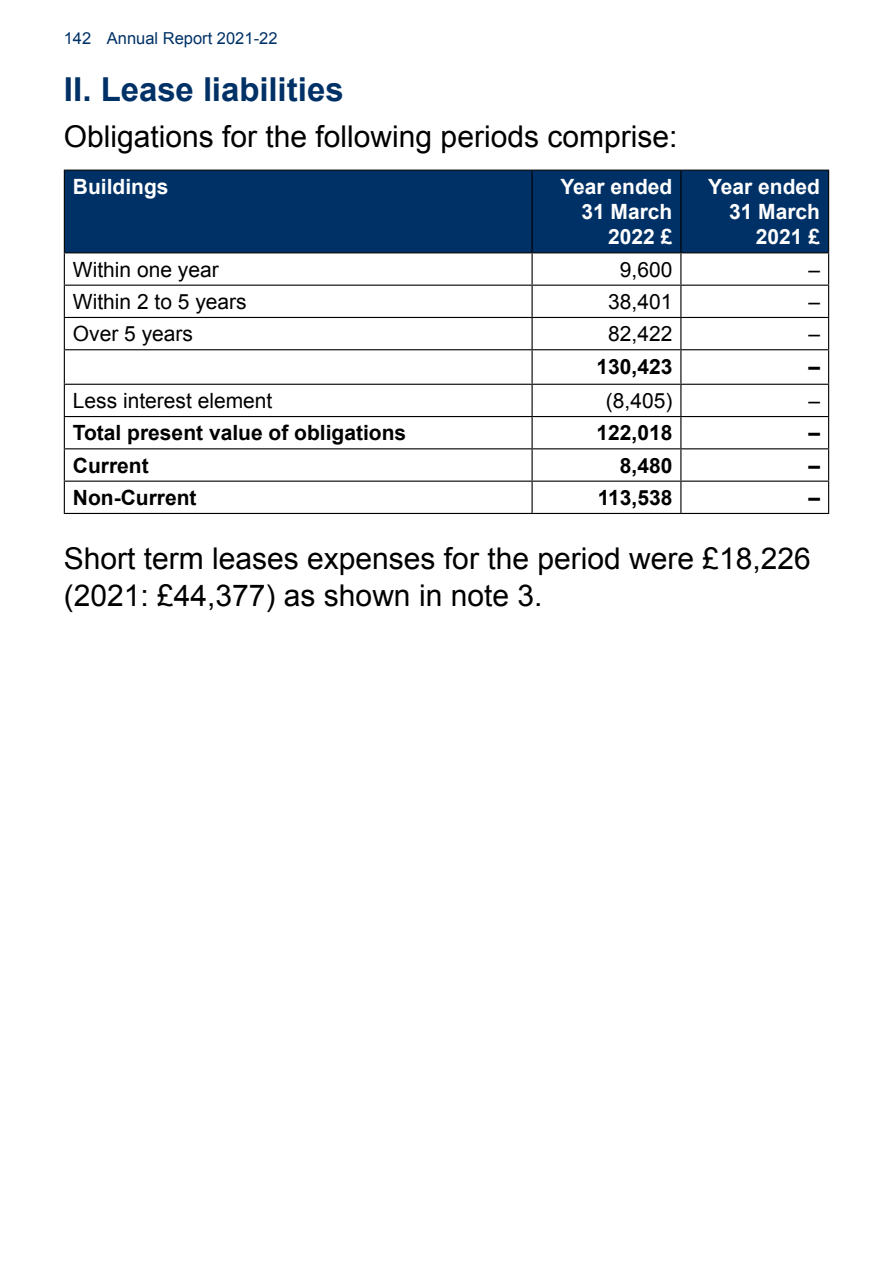
<style>
.page{position:relative;width:893px;height:1263px;background:#fff}
.page>*{position:absolute;margin:0;border:0;box-sizing:border-box;transform-origin:0 0}
.Heading_4{font:700 33px "Arial";color:#003166}
.Body_Text{font:30px/37.5px "Arial";color:#000}
.Table_Left{font:21px "Arial";color:#000}
.ColHead{font:700 21px/25.2px "Arial";color:#fff;text-align:right}
.Table_Left-2{font:700 21px "Arial";color:#000}
.Table_Right{font:700 21px "Arial";color:#000}
.Table_Right-2{font:21px "Arial";color:#000}
.t1{font:16.5px "Arial";color:#003166}
</style>
<div class="page">
<div style="left:65px;top:171px;width:763px;height:81px;background:#003166"></div>
<hr style="left:680px;top:171px;width:1px;height:81px;background:#000">
<hr style="left:680px;top:253px;width:1px;height:32px;background:#000">
<hr style="left:680px;top:286px;width:1px;height:31px;background:#000">
<hr style="left:680px;top:318px;width:1px;height:31px;background:#000">
<hr style="left:680px;top:350px;width:1px;height:34px;background:#000">
<hr style="left:680px;top:385px;width:1px;height:31px;background:#000">
<hr style="left:680px;top:417px;width:1px;height:31px;background:#000">
<hr style="left:680px;top:449px;width:1px;height:32px;background:#000">
<hr style="left:680px;top:482px;width:1px;height:31px;background:#000">
<hr style="left:64px;top:253px;width:1px;height:32px;background:#000">
<hr style="left:64px;top:286px;width:1px;height:31px;background:#000">
<hr style="left:828px;top:253px;width:1px;height:32px;background:#000">
<hr style="left:828px;top:286px;width:1px;height:31px;background:#000">
<hr style="left:828px;top:318px;width:1px;height:31px;background:#000">
<hr style="left:828px;top:385px;width:1px;height:31px;background:#000">
<hr style="left:828px;top:417px;width:1px;height:31px;background:#000">
<hr style="left:828px;top:449px;width:1px;height:32px;background:#000">
<hr style="left:828px;top:482px;width:1px;height:31px;background:#000">
<hr style="left:531px;top:171px;width:2px;height:81px;background:#000">
<hr style="left:531px;top:253px;width:2px;height:32px;background:#000">
<hr style="left:531px;top:286px;width:2px;height:31px;background:#000">
<hr style="left:64px;top:170px;width:468px;height:1px;background:#000">
<hr style="left:64px;top:171px;width:1px;height:81px;background:#000">
<hr style="left:532px;top:170px;width:149px;height:1px;background:#000">
<hr style="left:681px;top:170px;width:148px;height:1px;background:#000">
<hr style="left:828px;top:171px;width:1px;height:81px;background:#000">
<hr style="left:64px;top:252px;width:468px;height:1px;background:#000">
<hr style="left:532px;top:252px;width:149px;height:1px;background:#000">
<hr style="left:681px;top:252px;width:148px;height:1px;background:#000">
<hr style="left:64px;top:318px;width:1px;height:31px;background:#000">
<hr style="left:64px;top:350px;width:1px;height:34px;background:#000">
<hr style="left:64px;top:385px;width:1px;height:31px;background:#000">
<hr style="left:64px;top:417px;width:1px;height:31px;background:#000">
<hr style="left:64px;top:449px;width:1px;height:32px;background:#000">
<hr style="left:64px;top:482px;width:1px;height:31px;background:#000">
<hr style="left:64px;top:513px;width:468px;height:1px;background:#000">
<hr style="left:531px;top:318px;width:2px;height:31px;background:#000">
<hr style="left:531px;top:385px;width:2px;height:31px;background:#000">
<hr style="left:531px;top:417px;width:2px;height:31px;background:#000">
<hr style="left:531px;top:449px;width:2px;height:32px;background:#000">
<hr style="left:531px;top:482px;width:2px;height:31px;background:#000">
<hr style="left:531px;top:350px;width:2px;height:34px;background:#000">
<hr style="left:828px;top:350px;width:1px;height:34px;background:#000">
<hr style="left:532px;top:513px;width:149px;height:1px;background:#000">
<hr style="left:681px;top:513px;width:148px;height:1px;background:#000">
<hr style="left:64px;top:285px;width:468px;height:1px;background:#000">
<hr style="left:532px;top:285px;width:149px;height:1px;background:#000">
<hr style="left:681px;top:285px;width:148px;height:1px;background:#000">
<hr style="left:64px;top:317px;width:468px;height:1px;background:#000">
<hr style="left:532px;top:317px;width:149px;height:1px;background:#000">
<hr style="left:681px;top:317px;width:148px;height:1px;background:#000">
<hr style="left:64px;top:349px;width:468px;height:1px;background:#000">
<hr style="left:532px;top:349px;width:149px;height:1px;background:#000">
<hr style="left:681px;top:349px;width:148px;height:1px;background:#000">
<hr style="left:64px;top:384px;width:468px;height:1px;background:#000">
<hr style="left:532px;top:384px;width:149px;height:1px;background:#000">
<hr style="left:681px;top:384px;width:148px;height:1px;background:#000">
<hr style="left:64px;top:416px;width:468px;height:1px;background:#000">
<hr style="left:532px;top:416px;width:149px;height:1px;background:#000">
<hr style="left:681px;top:416px;width:148px;height:1px;background:#000">
<hr style="left:64px;top:448px;width:468px;height:1px;background:#000">
<hr style="left:532px;top:448px;width:149px;height:1px;background:#000">
<hr style="left:681px;top:448px;width:148px;height:1px;background:#000">
<hr style="left:64px;top:481px;width:468px;height:1px;background:#000">
<hr style="left:532px;top:481px;width:149px;height:1px;background:#000">
<hr style="left:681px;top:481px;width:148px;height:1px;background:#000">
<p class="t1" style="left:64px;top:28px;width:215px">142 Annual Report 2021-22</p>
<p class="Heading_4" style="left:64px;top:67px;width:281px">II. Lease liabilities</p>
<p class="Body_Text" style="left:64px;top:118px;width:615px">Obligations for the following periods comprise:</p>
<p class="ColHead" style="left:73px;top:175px;width:97px">Buildings</p>
<p class="ColHead" style="left:560px;top:175px;width:114px">Year ended<br>31 March<br>2022 £</p>
<p class="ColHead" style="left:708px;top:175px;width:114px">Year ended<br>31 March<br>2021 £</p>
<p class="Table_Left" style="left:73px;top:255px;width:147px">Within one year</p>
<p class="Table_Right-2" style="left:620px;top:255px;width:54px">9,600</p>
<p class="Table_Right-2" style="left:808px;top:255px;width:13px">–</p>
<p class="Table_Left" style="left:73px;top:288px;width:175px">Within 2 to 5 years</p>
<p class="Table_Right-2" style="left:608px;top:288px;width:66px">38,401</p>
<p class="Table_Right-2" style="left:808px;top:288px;width:13px">–</p>
<p class="Table_Left" style="left:73px;top:320px;width:122px">Over 5 years</p>
<p class="Table_Right-2" style="left:608px;top:320px;width:66px">82,422</p>
<p class="Table_Right-2" style="left:808px;top:320px;width:13px">–</p>
<p class="Table_Right" style="left:596px;top:352px;width:77px">130,423</p>
<p class="Table_Right" style="left:808px;top:352px;width:13px">–</p>
<p class="Table_Left" style="left:73px;top:387px;width:201px">Less interest element</p>
<p class="Table_Right-2" style="left:606px;top:387px;width:68px">(8,405)</p>
<p class="Table_Right-2" style="left:808px;top:387px;width:13px">–</p>
<p class="Table_Left-2" style="left:73px;top:419px;width:335px">Total present value of obligations</p>
<p class="Table_Right" style="left:596px;top:419px;width:77px">122,018</p>
<p class="Table_Right" style="left:808px;top:419px;width:13px">–</p>
<p class="Table_Left-2" style="left:73px;top:451px;width:77px">Current</p>
<p class="Table_Right" style="left:620px;top:451px;width:54px">8,480</p>
<p class="Table_Right" style="left:808px;top:451px;width:13px">–</p>
<p class="Table_Left-2" style="left:73px;top:484px;width:125px">Non-Current</p>
<p class="Table_Right" style="left:598px;top:484px;width:76px">113,538</p>
<p class="Table_Right" style="left:808px;top:484px;width:13px">–</p>
<p class="Body_Text" style="left:64px;top:539px;width:749px">Short term leases expenses for the period were £18,226 (2021: £44,377) as shown in note 3.</p>
</div>
